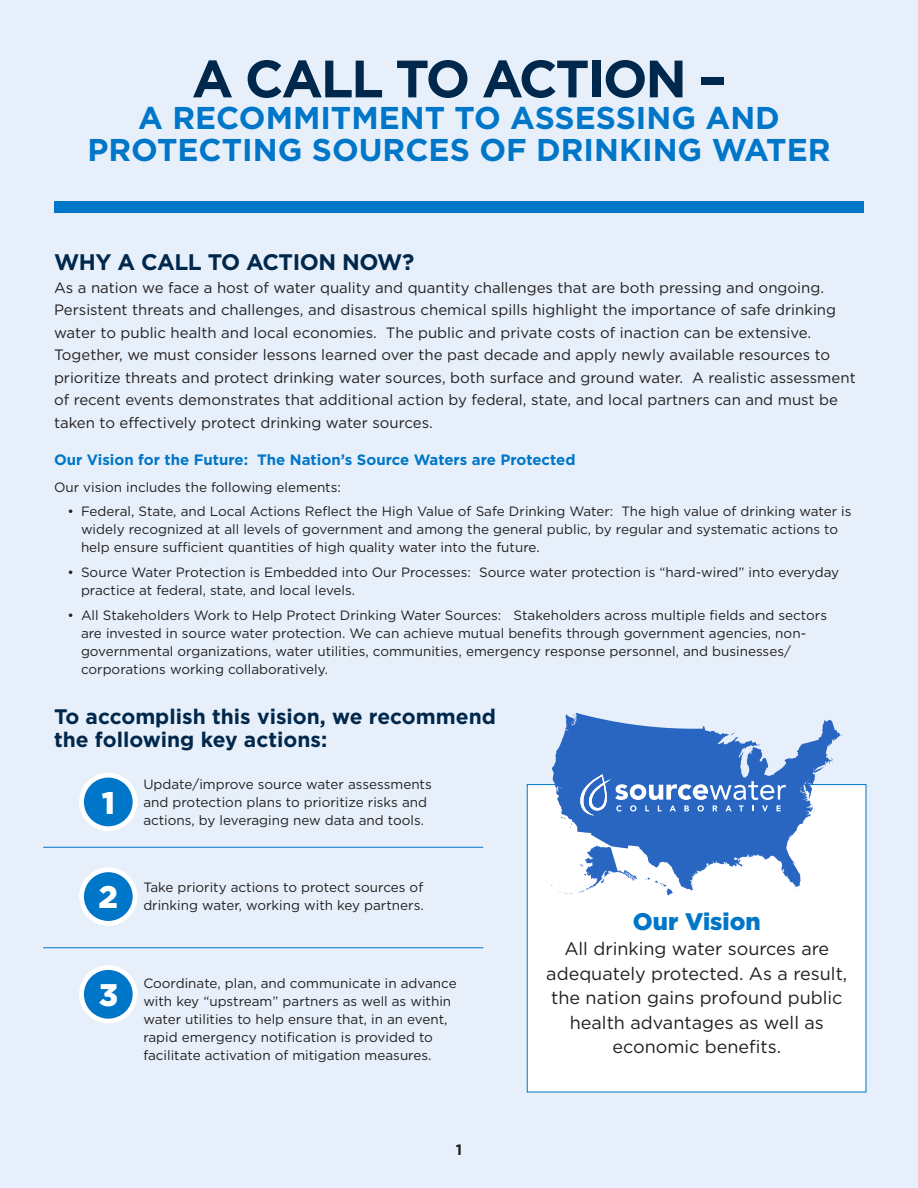
<style>
.page{position:relative;width:918px;height:1188px;background:#e7f0fa}
.page>*{position:absolute;margin:0;border:0;box-sizing:border-box;transform-origin:0 0}
.t1{font:700 52.5px "Gotham HTF";letter-spacing:-.04em;color:#00284c}
.t2{font:700 31.5px/31.8px "Gotham HTF";color:#0076c8;text-align:center}
.t3{font:900 31.2px "Gotham HTF";color:#fff}
.t4{font:900 24px "Gotham HTF";color:#0076c8}
.t5{font:700 22.5px "Gotham HTF";letter-spacing:-.02em;color:#00284c}
.t6{font:700 21px/22.5px "Gotham HTF";color:#00284c}
.t7{font:18px/24.6px "Gotham HTF";color:#231f20;text-align:center}
.t8{font:15px/22.5px "Gotham HTF";color:#231f20}
.t9{font:700 15px "Gotham HTF";color:#0076c8}
.t10{font:700 15px "Gotham HTF";color:#231f20}
.t11{font:13.5px/18px "Gotham HTF";color:#231f20}
</style>
<div class="page">
<div style="left:54px;top:201px;width:810px;height:12px;background:#0076c8"></div>
<div style="left:527px;top:784px;width:339px;height:308px;background:#fff"></div>
<svg style="left:552px;top:713px;width:288px;height:177px;fill:#2966c2"></svg>
<svg style="left:835px;top:734px;width:7px;height:6px"></svg>
<svg style="left:814px;top:762px;width:19px;height:11px"></svg>
<svg style="left:724px;top:733px;width:14px;height:10px"></svg>
<svg style="left:573px;top:715px;width:3px;height:5px"></svg>
<svg style="left:551px;top:845px;width:86px;height:49px"></svg>
<svg style="left:645px;top:878px;width:28px;height:17px"></svg>
<svg style="left:561px;top:774px;width:225px;height:54px;background:#4b7ecb"></svg>
<div style="left:82px;top:775px;width:53px;height:54px;background:#0076c8;border-radius:50%"></div>
<div style="left:79px;top:773px;width:58px;height:58px;border:5px solid #fff;border-radius:50%"></div>
<div style="left:82px;top:870px;width:53px;height:53px;background:#0076c8;border-radius:50%"></div>
<div style="left:79px;top:867px;width:58px;height:59px;border:5px solid #fff;border-radius:50%"></div>
<div style="left:82px;top:967px;width:53px;height:54px;background:#0076c8;border-radius:50%"></div>
<div style="left:79px;top:965px;width:58px;height:58px;border:5px solid #fff;border-radius:50%"></div>
<hr style="left:43px;top:847px;width:440px;height:1px;background:#0076c8">
<hr style="left:43px;top:948px;width:440px;height:1px;background:#0076c8">
<p class="t1" style="left:192px;top:48px;width:536px">A CALL TO ACTION –</p>
<p class="t2" style="left:87px;top:101px;width:745px">A RECOMMITMENT TO ASSESSING AND<br>PROTECTING SOURCES OF DRINKING WATER</p>
<p class="t5" style="left:54px;top:249px;width:362px">WHY A CALL TO ACTION NOW?</p>
<p class="t8" style="left:54px;top:276px;width:803px">As a nation we face a host of water quality and quantity challenges that are both pressing and ongoing.<br>Persistent threats and challenges, and disastrous chemical spills highlight the importance of safe drinking water to public health and local economies. The public and private costs of inaction can be extensive.<br>Together, we must consider lessons learned over the past decade and apply newly available resources to prioritize threats and protect drinking water sources, both surface and ground water. A realistic assessment of recent events demonstrates that additional action by federal, state, and local partners can and must be taken to effectively protect drinking water sources.</p>
<p class="t9" style="left:54px;top:451px;width:523px">Our Vision for the Future: The Nation’s Source Waters are Protected</p>
<p class="t11" style="left:54px;top:478px;width:288px">Our vision includes the following elements:</p>
<p class="t11" style="left:81px;top:502px;width:772px;text-indent:-14px">• Federal, State, and Local Actions Reflect the High Value of Safe Drinking Water: The high value of drinking water is widely recognized at all levels of government and among the general public, by regular and systematic actions to help ensure sufficient quantities of high quality water into the future.</p>
<p class="t11" style="left:81px;top:563px;width:760px;text-indent:-14px">• Source Water Protection is Embedded into Our Processes: Source water protection is “hard-wired” into everyday practice at federal, state, and local levels.</p>
<p class="t11" style="left:81px;top:606px;width:748px;text-indent:-14px">• All Stakeholders Work to Help Protect Drinking Water Sources: Stakeholders across multiple fields and sectors are invested in source water protection. We can achieve mutual benefits through government agencies, non&shy;governmental organizations, water utilities, communities, emergency response personnel, and businesses/ corporations working collaboratively.</p>
<p class="t6" style="left:54px;top:705px;width:443px">To accomplish this vision, we recommend the following key actions:</p>
<p class="t3" style="left:102px;top:785px;width:15px">1</p>
<p class="t3" style="left:99px;top:879px;width:21px">2</p>
<p class="t3" style="left:99px;top:977px;width:21px">3</p>
<p class="t11" style="left:143px;top:775px;width:290px">Update/improve source water assessments and protection plans to prioritize risks and actions, by leveraging new data and tools.</p>
<p class="t11" style="left:143px;top:878px;width:282px">Take priority actions to protect sources of drinking water, working with key partners.</p>
<p class="t11" style="left:143px;top:974px;width:315px">Coordinate, plan, and communicate in advance with key “upstream” partners as well as within water utilities to help ensure that, in an event, rapid emergency notification is provided to facilitate activation of mitigation measures.</p>
<p class="t10" style="left:456px;top:1141px;width:8px">1</p>
<p class="t4" style="left:633px;top:908px;width:129px">Our Vision</p>
<p class="t7" style="left:546px;top:936px;width:303px">All drinking water sources are adequately protected. As a result, the nation gains profound public health advantages as well as economic benefits.</p>
</div>
